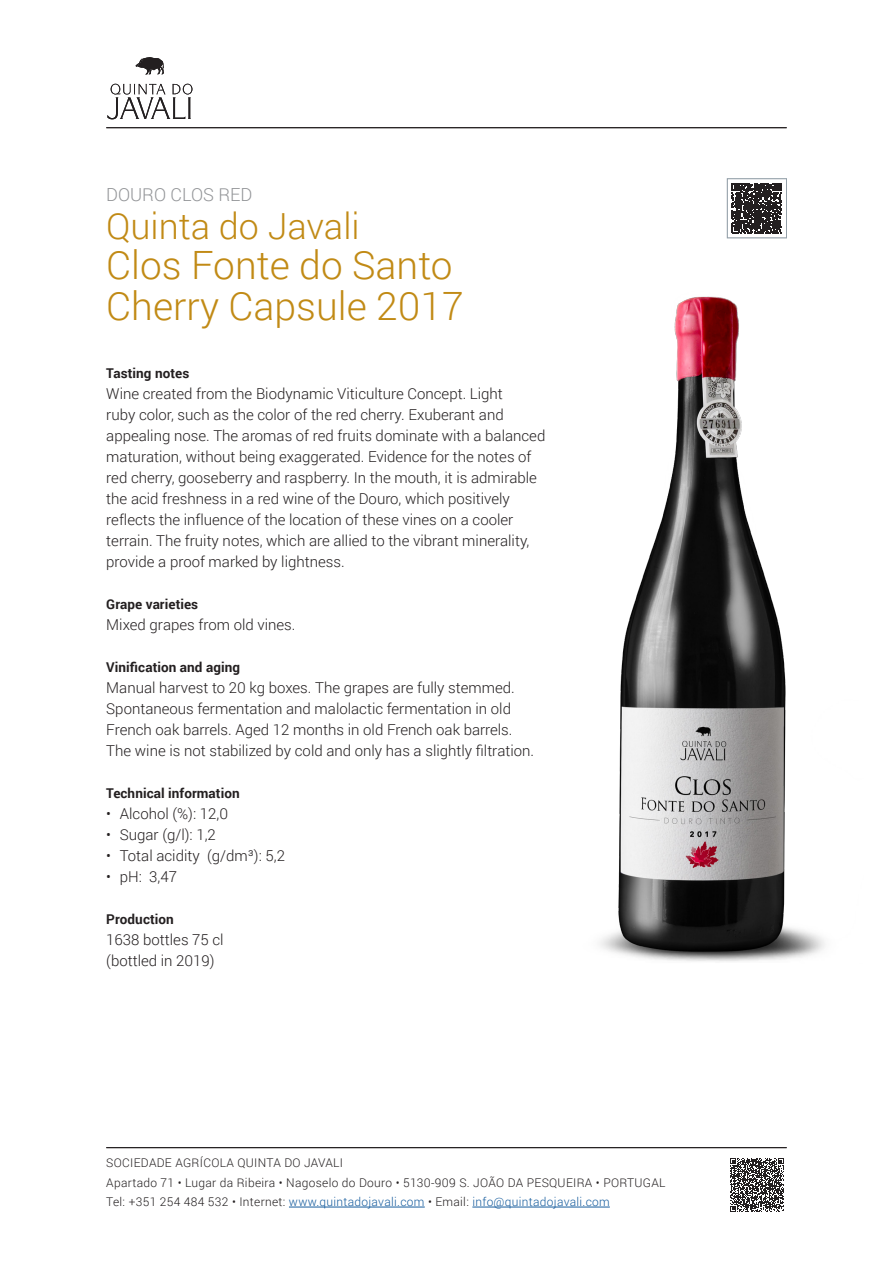
<style>
.page{position:relative;width:893px;height:1263px;background:#fff}
.page>*{position:absolute;margin:0;border:0;box-sizing:border-box;transform-origin:0 0}
.Nome_TOC{font:300 39px/40.5px "Roboto";color:#c18a15}
.Marca_TOC{font:300 36px "Roboto";color:#c18a15}
.Categoria_TOC{font:300 18px "Roboto";color:#939598}
.texto{font:300 15px/21px "Roboto";color:#231f20}
.t2{font:700 13.5px "Roboto";letter-spacing:.005em;color:#231f20}
.t1{font:300 12px/19.5px "Roboto";letter-spacing:.025em;color:#231f20}
.s1{color:#175d9e}
</style>
<div class="page">
<svg style="left:730px;top:1158px;width:54px;height:53px"></svg>
<img style="left:600px;top:296px;width:225px;height:666px">
<svg style="left:732px;top:183px;width:50px;height:50px"></svg>
<div style="left:727px;top:178px;width:60px;height:60px;border:1px solid #94a0a9"></div>
<hr style="left:289px;top:1207px;width:136px;height:1px;background:#175d9e">
<hr style="left:472px;top:1207px;width:138px;height:1px;background:#175d9e">
<svg style="left:107px;top:84px;width:85px;height:35px"></svg>
<svg style="left:135px;top:57px;width:29px;height:17px"></svg>
<hr style="left:106px;top:127px;width:681px;height:1px;background:#231f20">
<hr style="left:106px;top:1147px;width:681px;height:1px;background:#231f20">
<p class="Categoria_TOC" style="left:106px;top:182px;width:148px">DOURO CLOS RED</p>
<p class="Marca_TOC" style="left:106px;top:201px;width:255px">Quinta do Javali</p>
<p class="Nome_TOC" style="left:106px;top:244px;width:359px">Clos Fonte do Santo<br>Cherry Capsule 2017</p>
<p class="t2" style="left:106px;top:364px;width:85px">Tasting notes</p>
<p class="texto" style="left:106px;top:383px;width:441px">Wine created from the Biodynamic Viticulture Concept. Light<br>ruby color, such as the color of the red cherry. Exuberant and appealing nose. The aromas of red fruits dominate with a balanced maturation, without being exaggerated. Evidence for the notes of red cherry, gooseberry and raspberry. In the mouth, it is admirable the acid freshness in a red wine of the Douro, which positively reflects the influence of the location of these vines on a cooler terrain. The fruity notes, which are allied to the vibrant minerality, provide a proof marked by lightness.</p>
<p class="t2" style="left:106px;top:595px;width:93px">Grape varieties</p>
<p class="texto" style="left:106px;top:614px;width:191px">Mixed grapes from old vines.</p>
<p class="t2" style="left:106px;top:658px;width:135px">Vinification and aging</p>
<p class="texto" style="left:106px;top:677px;width:429px">Manual harvest to 20 kg boxes. The grapes are fully stemmed.<br>Spontaneous fermentation and malolactic fermentation in old French oak barrels. Aged 12 months in old French oak barrels.<br>The wine is not stabilized by cold and only has a slightly filtration.</p>
<p class="t2" style="left:106px;top:784px;width:135px">Technical information</p>
<p class="texto" style="left:106px;top:803px;width:123px">• Alcohol (%): 12,0</p>
<p class="texto" style="left:106px;top:824px;width:111px">• Sugar (g/l): 1,2</p>
<p class="texto" style="left:106px;top:845px;width:180px">• Total acidity (g/dm³): 5,2</p>
<p class="texto" style="left:106px;top:866px;width:72px">• pH: 3,47</p>
<p class="t2" style="left:106px;top:910px;width:69px">Production</p>
<p class="texto" style="left:106px;top:929px;width:119px">1638 bottles 75 cl</p>
<p class="texto" style="left:106px;top:950px;width:110px">(bottled in 2019)</p>
<p class="t1" style="left:106px;top:1153px;width:561px">SOCIEDADE AGRÍCOLA QUINTA DO JAVALI<br>Apartado 71 • Lugar da Ribeira • Nagoselo do Douro • 5130-909 S. JOÃO DA PESQUEIRA • PORTUGAL<br>Tel: +351 254 484 532 • Internet: <span class="s1">www.quintadojavali.com</span> • Email: <span class="s1">info@quintadojavali.com</span></p>
</div>
